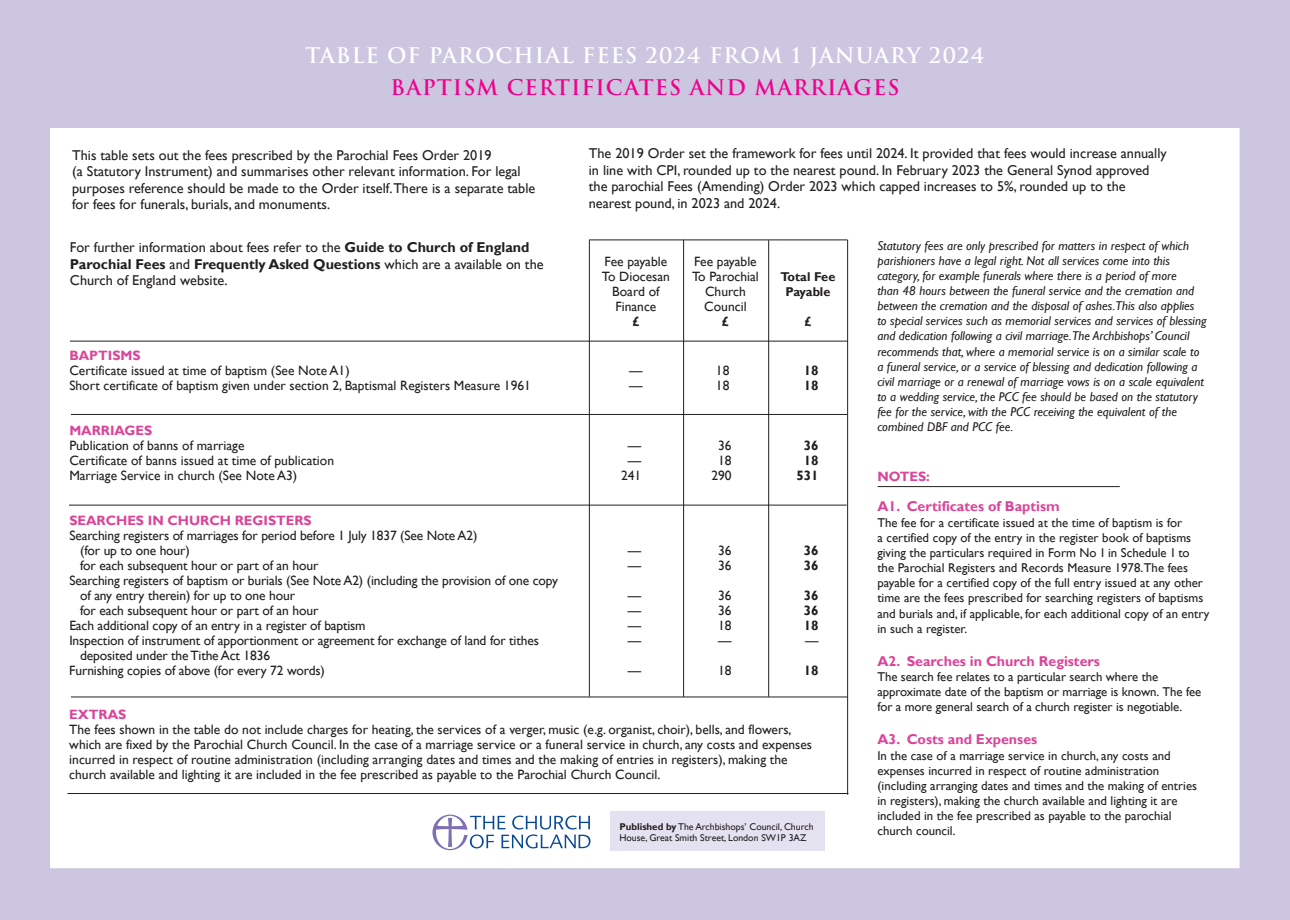
<style>
.page{position:relative;width:1290px;height:920px;background:#cdc6e1}
.page>*{position:absolute;margin:0;border:0;box-sizing:border-box;transform-origin:0 0}
.t1{font:700 21px "Trajan";letter-spacing:.05em;color:#fff}
.t2{font:700 21px "Trajan";letter-spacing:.05em;color:#ed028c}
.t3{font:14.25px/16.5px "Gill Sans";color:#231f20}
.t4{font:700 14.25px "Gill Sans";color:#da4599}
.t5{font:13.5px/15px "Gill Sans";color:#231f20}
.t6{font:700 13.5px "Gill Sans";color:#da4599}
.t7{font:700 13.5px "Gill Sans";color:#231f20}
.t8{font:12.75px/15.1px "Gill Sans";color:#231f20}
.t9{font:italic 12.75px/15.1px "Gill Sans";color:#231f20}
.t10{font:700 12.75px "Gill Sans";letter-spacing:-.005em;color:#231f20}
.t11{font:9.75px/11.6px "Gill Sans";color:#231f20}
.s1{font-weight:700}
</style>
<div class="page">
<div style="left:50px;top:51px;width:1189px;height:817px;background:#fff"></div>
<hr style="left:589px;top:240px;width:1px;height:456px;background:#231f20">
<hr style="left:683px;top:240px;width:1px;height:457px;background:#231f20">
<hr style="left:768px;top:240px;width:1px;height:457px;background:#231f20">
<hr style="left:847px;top:240px;width:1px;height:555px;background:#231f20">
<hr style="left:68px;top:793px;width:780px;height:1px;background:#231f20">
<hr style="left:71px;top:697px;width:776px;height:1px;background:#231f20">
<hr style="left:71px;top:414px;width:776px;height:1px;background:#231f20">
<hr style="left:69px;top:505px;width:778px;height:1px;background:#231f20">
<hr style="left:70px;top:341px;width:778px;height:1px;background:#231f20">
<div style="left:610px;top:811px;width:215px;height:40px;background:#e4e1f0"></div>
<svg style="left:432px;top:815px;width:158px;height:35px"></svg>
<div style="left:35px;top:35px;width:1220px;height:93px;background:#cdc6e1"></div>
<hr style="left:589px;top:240px;width:258px;height:1px;background:#231f20">
<hr style="left:878px;top:486px;width:242px;height:1px;background:#231f20">
<h1 class="t1" style="left:305px;top:44px;width:681px">TABLE OF PAROCHIAL FEES 2024 FROM 1 JANUARY 2024</h1>
<h1 class="t2" style="left:390px;top:75px;width:511px">BAPTISM CERTIFICATES AND MARRIAGES</h1>
<p class="t3" style="left:72px;top:147px;width:465px">This table sets out the fees prescribed by the Parochial Fees Order 2019<br>(a Statutory Instrument) and summarises other relevant information. For legal purposes reference should be made to the Order itself.There is a separate table for fees for funerals, burials, and monuments.</p>
<p class="t3" style="left:589px;top:145px;width:579px">The 2019 Order set the framework for fees until 2024. It provided that fees would increase annually in line with CPI, rounded up to the nearest pound. In February 2023 the General Synod approved the parochial Fees (Amending) Order 2023 which capped increases to 5%, rounded up to the nearest pound, in 2023 and 2024.</p>
<p class="t3" style="left:70px;top:239px;width:475px">For further information about fees refer to the <span class="s1">Guide to Church of England<br>Parochial Fees</span> and <span class="s1">Frequently Asked Questions</span> which are a available on the<br>Church of England website.</p>
<p class="t5" style="left:605px;top:254px;width:64px">Fee payable</p>
<p class="t5" style="left:694px;top:254px;width:64px">Fee payable</p>
<p class="t5" style="left:602px;top:269px;width:69px">To Diocesan</p>
<p class="t5" style="left:692px;top:269px;width:68px">To Parochial</p>
<p class="t10" style="left:780px;top:269px;width:56px">Total Fee</p>
<p class="t5" style="left:612px;top:284px;width:49px">Board of</p>
<p class="t5" style="left:705px;top:284px;width:42px">Church</p>
<p class="t10" style="left:785px;top:284px;width:47px">Payable</p>
<p class="t5" style="left:615px;top:299px;width:42px">Finance</p>
<p class="t5" style="left:704px;top:299px;width:44px">Council</p>
<p class="t7" style="left:632px;top:313px;width:9px">£</p>
<p class="t7" style="left:722px;top:313px;width:9px">£</p>
<p class="t7" style="left:804px;top:313px;width:9px">£</p>
<p class="t6" style="left:69px;top:348px;width:73px">BAPTISMS</p>
<p class="t5" style="left:69px;top:363px;width:282px">Certificate issued at time of baptism (See Note A1)</p>
<p class="t5" style="left:629px;top:363px;width:15px">––</p>
<p class="t5" style="left:716px;top:363px;width:15px">18</p>
<p class="t7" style="left:804px;top:363px;width:16px">18</p>
<p class="t5" style="left:69px;top:378px;width:463px">Short certificate of baptism given under section 2, Baptismal Registers Measure 1961</p>
<p class="t5" style="left:629px;top:378px;width:15px">––</p>
<p class="t5" style="left:716px;top:378px;width:15px">18</p>
<p class="t7" style="left:804px;top:378px;width:16px">18</p>
<p class="t6" style="left:69px;top:423px;width:84px">MARRIAGES</p>
<p class="t5" style="left:69px;top:438px;width:177px">Publication of banns of marriage</p>
<p class="t5" style="left:628px;top:438px;width:15px">––</p>
<p class="t5" style="left:718px;top:438px;width:15px">36</p>
<p class="t7" style="left:804px;top:438px;width:16px">36</p>
<p class="t5" style="left:69px;top:453px;width:266px">Certificate of banns issued at time of publication</p>
<p class="t5" style="left:628px;top:453px;width:15px">––</p>
<p class="t5" style="left:718px;top:453px;width:15px">18</p>
<p class="t7" style="left:804px;top:453px;width:16px">18</p>
<p class="t5" style="left:69px;top:468px;width:229px">Marriage Service in church (See Note A3)</p>
<p class="t5" style="left:621px;top:468px;width:22px">241</p>
<p class="t5" style="left:711px;top:468px;width:22px">290</p>
<p class="t7" style="left:796px;top:468px;width:24px">531</p>
<p class="t6" style="left:69px;top:513px;width:244px">SEARCHES IN CHURCH REGISTERS</p>
<p class="t5" style="left:80px;top:528px;width:399px;text-indent:-11px">Searching registers of marriages for period before 1 July 1837 (See Note A2) (for up to one hour)</p>
<p class="t5" style="left:628px;top:543px;width:15px">––</p>
<p class="t5" style="left:718px;top:543px;width:15px">36</p>
<p class="t7" style="left:804px;top:543px;width:16px">36</p>
<p class="t5" style="left:80px;top:558px;width:240px">for each subsequent hour or part of an hour</p>
<p class="t5" style="left:628px;top:558px;width:15px">––</p>
<p class="t5" style="left:718px;top:558px;width:15px">36</p>
<p class="t7" style="left:804px;top:558px;width:16px">36</p>
<p class="t5" style="left:80px;top:573px;width:479px;text-indent:-11px">Searching registers of baptism or burials (See Note A2) (including the provision of one copy of any entry therein) for up to one hour</p>
<p class="t5" style="left:628px;top:588px;width:15px">––</p>
<p class="t5" style="left:718px;top:588px;width:15px">36</p>
<p class="t7" style="left:804px;top:588px;width:16px">36</p>
<p class="t5" style="left:80px;top:603px;width:240px">for each subsequent hour or part of an hour</p>
<p class="t5" style="left:628px;top:603px;width:15px">––</p>
<p class="t5" style="left:718px;top:603px;width:15px">36</p>
<p class="t7" style="left:804px;top:603px;width:16px">36</p>
<p class="t5" style="left:69px;top:618px;width:298px">Each additional copy of an entry in a register of baptism</p>
<p class="t5" style="left:628px;top:618px;width:15px">––</p>
<p class="t5" style="left:718px;top:618px;width:15px">18</p>
<p class="t7" style="left:804px;top:618px;width:16px">18</p>
<p class="t5" style="left:69px;top:633px;width:471px">Inspection of instrument of apportionment or agreement for exchange of land for tithes</p>
<p class="t5" style="left:628px;top:633px;width:15px">––</p>
<p class="t5" style="left:718px;top:633px;width:15px">––</p>
<p class="t5" style="left:805px;top:633px;width:15px">––</p>
<p class="t5" style="left:69px;top:648px;width:257px;text-indent:11px">deposited under theTithe Act 1836<br>Furnishing copies of above (for every 72 words)</p>
<p class="t5" style="left:628px;top:663px;width:15px">––</p>
<p class="t5" style="left:718px;top:663px;width:15px">18</p>
<p class="t7" style="left:804px;top:663px;width:16px">18</p>
<p class="t6" style="left:69px;top:706px;width:59px">EXTRAS</p>
<p class="t5" style="left:69px;top:722px;width:744px">The fees shown in the table do not include charges for heating, the services of a verger, music (e.g. organist, choir), bells, and flowers, which are fixed by the Parochial Church Council. In the case of a marriage service or a funeral service in church, any costs and expenses incurred in respect of routine administration (including arranging dates and times and the making of entries in registers), making the church available and lighting it are included in the fee prescribed as payable to the Parochial Church Council.</p>
<p class="t11" style="left:619px;top:821px;width:196px"><span class="s1">Published by</span> The Archbishops’ Council, Church<br>House, Great Smith Street, London SW1P 3AZ</p>
<p class="t9" style="left:877px;top:238px;width:331px">Statutory fees are only prescribed for matters in respect of which parishioners have a legal right. Not all services come into this category, for example funerals where there is a period of more<br>than 48 hours between the funeral service and the cremation and between the cremation and the disposal of ashes.This also applies to special services such as memorial services and services of blessing and dedication following a civil marriage.The Archbishops’ Council recommends that, where a memorial service is on a similar scale to a funeral service, or a service of blessing and dedication following a civil marriage or a renewal of marriage vows is on a scale equivalent to a wedding service, the PCC fee should be based on the statutory fee for the service, with the PCC receiving the equivalent of the combined DBF and PCC fee.</p>
<p class="t6" style="left:877px;top:469px;width:54px">NOTES:</p>
<p class="t4" style="left:877px;top:498px;width:184px">A1. Certificates of Baptism</p>
<p class="t8" style="left:877px;top:515px;width:334px">The fee for a certificate issued at the time of baptism is for<br>a certified copy of the entry in the register book of baptisms giving the particulars required in Form No 1 in Schedule 1 to the Parochial Registers and Records Measure 1978.The fees payable for a certified copy of the full entry issued at any other time are the fees prescribed for searching registers of baptisms and burials and, if applicable, for each additional copy of an entry in such a register.</p>
<p class="t4" style="left:877px;top:653px;width:224px">A2. Searches in Church Registers</p>
<p class="t8" style="left:877px;top:669px;width:325px">The search fee relates to a particular search where the approximate date of the baptism or marriage is known. The fee for a more general search of a church register is negotiable.</p>
<p class="t4" style="left:877px;top:731px;width:161px">A3. Costs and Expenses</p>
<p class="t8" style="left:877px;top:748px;width:321px">In the case of a marriage service in church, any costs and expenses incurred in respect of routine administration (including arranging dates and times and the making of entries in registers), making the church available and lighting it are included in the fee prescribed as payable to the parochial church council.</p>
</div>
